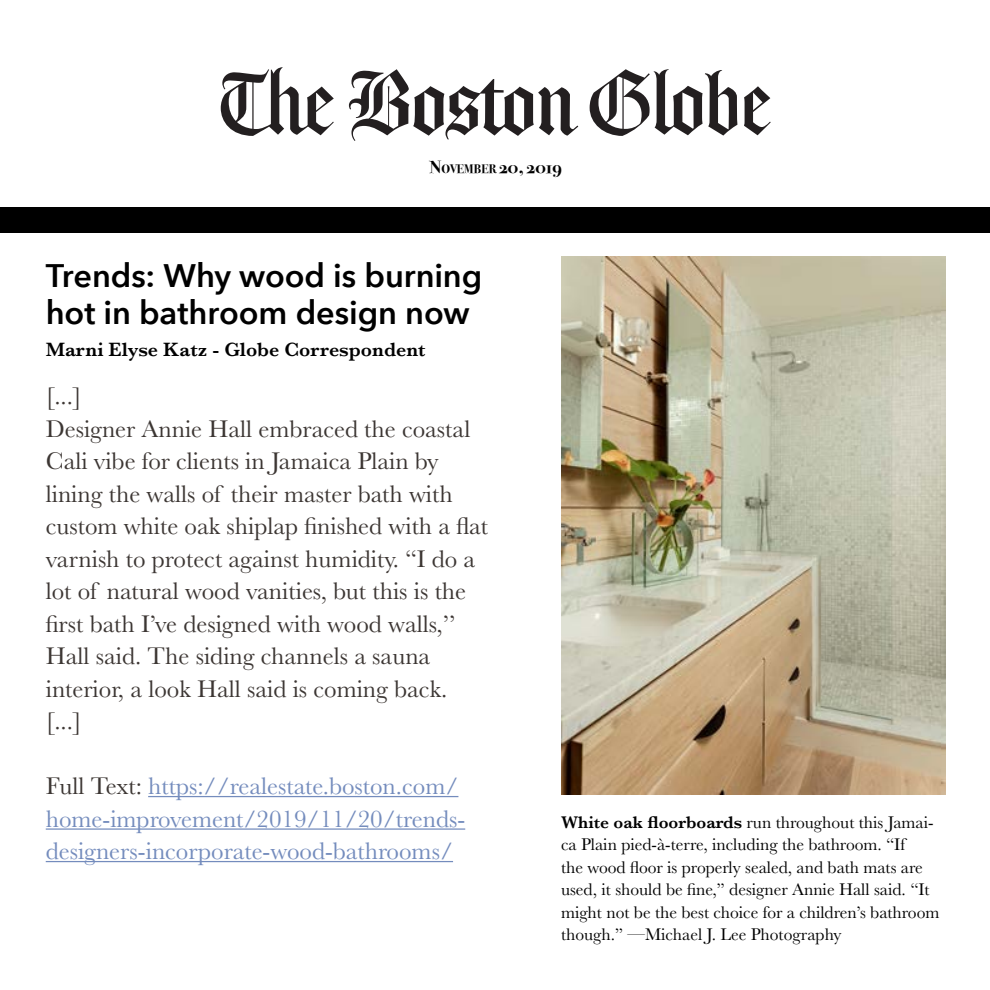
<style>
.page{position:relative;width:990px;height:990px;background:#fff}
.page>*{position:absolute;margin:0;border:0;box-sizing:border-box;transform-origin:0 0}
.t1{font:600 32.5px/37.5px "Avenir Next";letter-spacing:-.005em;color:#000}
.t2{font:25px/32.5px "Baskerville";color:#3c3633}
.t3{font:25px/32.5px "Baskerville";color:#748cbd}
.t4{font:600 20px "Baskerville";color:#000}
.t5{font:17.5px/22.5px "Baskerville";color:#000}
.t6{font:700 17.5px "Bodoni Svty Two OSITCTT";color:#000}
.s1{font-size:12.25px}
.s2{color:#3c3633}
.s3{font-weight:600}
</style>
<div class="page">
<hr style="left:148px;top:796px;width:310px;height:1px;background:#748cbd">
<hr style="left:46px;top:828px;width:419px;height:2px;background:#748cbd">
<hr style="left:46px;top:861px;width:407px;height:1px;background:#748cbd">
<img style="left:561px;top:257px;width:384px;height:537px">
<div style="left:0;top:207px;width:990px;height:26px;background:#000"></div>
<svg style="left:221px;top:67px;width:550px;height:74px"></svg>
<p class="t6" style="left:430px;top:157px;width:133px">N<span class="s1">OVEMBER</span> 20, 2019</p>
<h1 class="t1" style="left:46px;top:256px;width:438px">Trends: Why wood is burning hot in bathroom design now</h1>
<p class="t4" style="left:46px;top:336px;width:381px">Marni Elyse Katz - Globe Correspondent</p>
<p class="t2" style="left:46px;top:380px;width:444px">[...]<br>Designer Annie Hall embraced the coastal Cali vibe for clients in Jamaica Plain by lining the walls of their master bath with custom white oak shiplap finished with a flat varnish to protect against humidity. “I do a lot of natural wood vanities, but this is the first bath I’ve designed with wood walls,’’ Hall said. The siding channels a sauna interior, a look Hall said is coming back. [...]</p>
<p class="t3" style="left:46px;top:770px;width:421px"><span class="s2">Full Text:</span> https://realestate.boston.com/ home-improvement/2019/11/20/trends&shy;designers-incorporate-wood-bathrooms/</p>
<p class="t5" style="left:561px;top:811px;width:380px"><span class="s3">White oak floorboards</span> run throughout this Jamai&shy;ca Plain pied-à-terre, including the bathroom. “If<br>the wood floor is properly sealed, and bath mats are used, it should be fine,” designer Annie Hall said. “It might not be the best choice for a children’s bathroom though.” —Michael J. Lee Photography</p>
</div>
